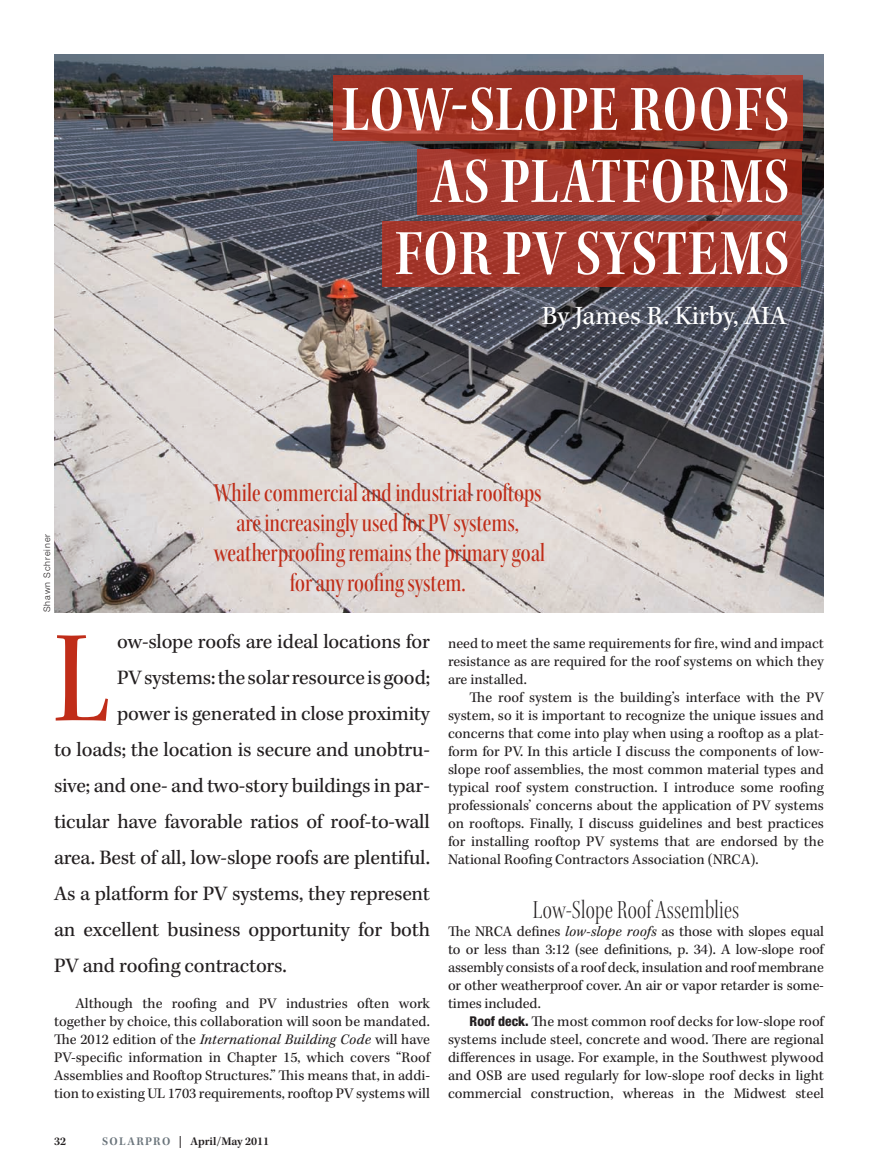
<style>
.page{position:relative;width:878px;height:1175px;background:#fff}
.page>*{position:absolute;margin:0;border:0;box-sizing:border-box;transform-origin:0 0}
.t1{font:137.1px "Kepler Std Medium Cn Subh";color:#c02d19}
.t2{font:67.5px/72px "Kepler Std Semibold Cn Subh";letter-spacing:.01em;color:#fff;text-align:right}
.t3{font:27px/30px "Kepler Std Medium Cn Disp";letter-spacing:.005em;color:#c02d19;text-align:center}
.t4{font:27px "Kepler Std Light Cn Disp";letter-spacing:.015em;color:#231f20}
.t5{font:27px "Kepler Std";letter-spacing:-.005em;color:#fff}
.t6{font:21px "Kepler Std";letter-spacing:-.01em;color:#231f20}
.t7{font:15px/18px "Kepler Std";color:#231f20;text-align:justify}
.t8{font:600 12px "Kepler Std";color:#231f20}
.t9{font:300 9px "Helvetica Neue LT Std";letter-spacing:.1em;color:#231f20}
.s1{font-style:italic}
.s2{color:#6a747b}
.s3{font-family:"Helvetica Neue LT Std";font-weight:800;font-stretch:condensed;font-size:13.5px}
</style>
<div class="page">
<img style="left:54px;top:54px;width:770px;height:558px">
<svg style="left:333px;top:75px;width:469px;height:66px;fill:#9d3124"></svg>
<svg style="left:417px;top:149px;width:384px;height:66px;fill:#a5392e"></svg>
<svg style="left:382px;top:221px;width:418px;height:65px;fill:#a3362b"></svg>
<p class="t2" style="left:341px;top:73px;width:445px">LOW-SLOPE ROOFS<br>AS PL ATFORMS<br>FOR PV SYSTEMS</p>
<p class="t9" style="left:42px;top:612px;width:80px;rotate:-90deg">Shawn Schreiner</p>
<p class="t5" style="left:541px;top:300px;width:246px">By James R. Kirby, AIA</p>
<p class="t3" style="left:214px;top:477px;width:333px">While commercial and industrial rooftops are increasingly used for PV systems, weatherproofing remains the primary goal for any roofing system.</p>
<p class="t1" style="left:54px;top:603px;width:58px">L</p>
<p class="t6" style="left:117px;top:630px;width:314px">ow-slope roofs are ideal locations for</p>
<p class="t6" style="left:117px;top:666px;width:314px">PV systems: the solar resource is good;</p>
<p class="t6" style="left:117px;top:702px;width:314px">power is generated in close proximity</p>
<p class="t6" style="left:54px;top:738px;width:377px">to loads; the location is secure and unobtru-</p>
<p class="t6" style="left:54px;top:774px;width:377px">sive; and one- and two-story buildings in par-</p>
<p class="t6" style="left:54px;top:810px;width:377px">ticular have favorable ratios of roof-to-wall</p>
<p class="t6" style="left:54px;top:846px;width:377px">area. Best of all, low-slope roofs are plentiful.</p>
<p class="t6" style="left:54px;top:882px;width:377px">As a platform for PV systems, they represent</p>
<p class="t6" style="left:54px;top:918px;width:377px">an excellent business opportunity for both</p>
<p class="t6" style="left:54px;top:954px;width:234px">PV and roofing contractors.</p>
<p class="t7" style="left:54px;top:995px;width:377px;text-indent:22px">Although the roofing and PV industries often work together by choice, this collaboration will soon be mandated.<br>The 2012 edition of the <span class="s1">International Building Code</span> will have PV-specific information in Chapter 15, which covers “Roof Assemblies and Rooftop Structures.” This means that, in addi&shy;tion to existing UL 1703 requirements, rooftop PV systems will</p>
<p class="t8" style="left:54px;top:1134px;width:14px">32</p>
<p class="t8" style="left:102px;top:1134px;width:169px"><span class="s2">SO L ARPRO</span> | APRIL/MAY 2011</p>
<p class="t7" style="left:448px;top:635px;width:377px">need to meet the same requirements for fire, wind and impact</p>
<p class="t7" style="left:448px;top:653px;width:377px">resistance as are required for the roof systems on which they</p>
<p class="t7" style="left:448px;top:671px;width:80px">are installed.</p>
<p class="t7" style="left:469px;top:689px;width:356px">The roof system is the building’s interface with the PV</p>
<p class="t7" style="left:448px;top:707px;width:377px">system, so it is important to recognize the unique issues and</p>
<p class="t7" style="left:448px;top:725px;width:377px">concerns that come into play when using a rooftop as a plat-</p>
<p class="t7" style="left:448px;top:743px;width:377px">form for PV. In this article I discuss the components of low-</p>
<p class="t7" style="left:448px;top:761px;width:377px">slope roof assemblies, the most common material types and</p>
<p class="t7" style="left:448px;top:779px;width:377px">typical roof system construction. I introduce some roofing</p>
<p class="t7" style="left:448px;top:797px;width:377px">professionals’ concerns about the application of PV systems</p>
<p class="t7" style="left:448px;top:815px;width:377px">on rooftops. Finally, I discuss guidelines and best practices</p>
<p class="t7" style="left:448px;top:833px;width:377px">for installing rooftop PV systems that are endorsed by the</p>
<p class="t7" style="left:448px;top:851px;width:312px">National Roofing Contractors Association (NRCA).</p>
<p class="t4" style="left:533px;top:895px;width:208px">Low-Slope Roof Assemblies</p>
<p class="t7" style="left:448px;top:923px;width:377px">The NRCA defines <span class="s1">low-slope roofs</span> as those with slopes equal</p>
<p class="t7" style="left:448px;top:941px;width:377px">to or less than 3:12 (see definitions, p. 34). A low-slope roof</p>
<p class="t7" style="left:448px;top:959px;width:377px">assembly consists of a roof deck, insulation and roof membrane</p>
<p class="t7" style="left:448px;top:977px;width:377px">or other weatherproof cover. An air or vapor retarder is some-</p>
<p class="t7" style="left:448px;top:995px;width:94px">times included.</p>
<p class="t7" style="left:469px;top:1013px;width:356px"><span class="s3">Roof deck.</span> The most common roof decks for low-slope roof</p>
<p class="t7" style="left:448px;top:1031px;width:377px">systems include steel, concrete and wood. There are regional</p>
<p class="t7" style="left:448px;top:1049px;width:377px">differences in usage. For example, in the Southwest plywood</p>
<p class="t7" style="left:448px;top:1067px;width:377px">and OSB are used regularly for low-slope roof decks in light</p>
<p class="t7" style="left:448px;top:1085px;width:377px">commercial construction, whereas in the Midwest steel</p>
</div>
